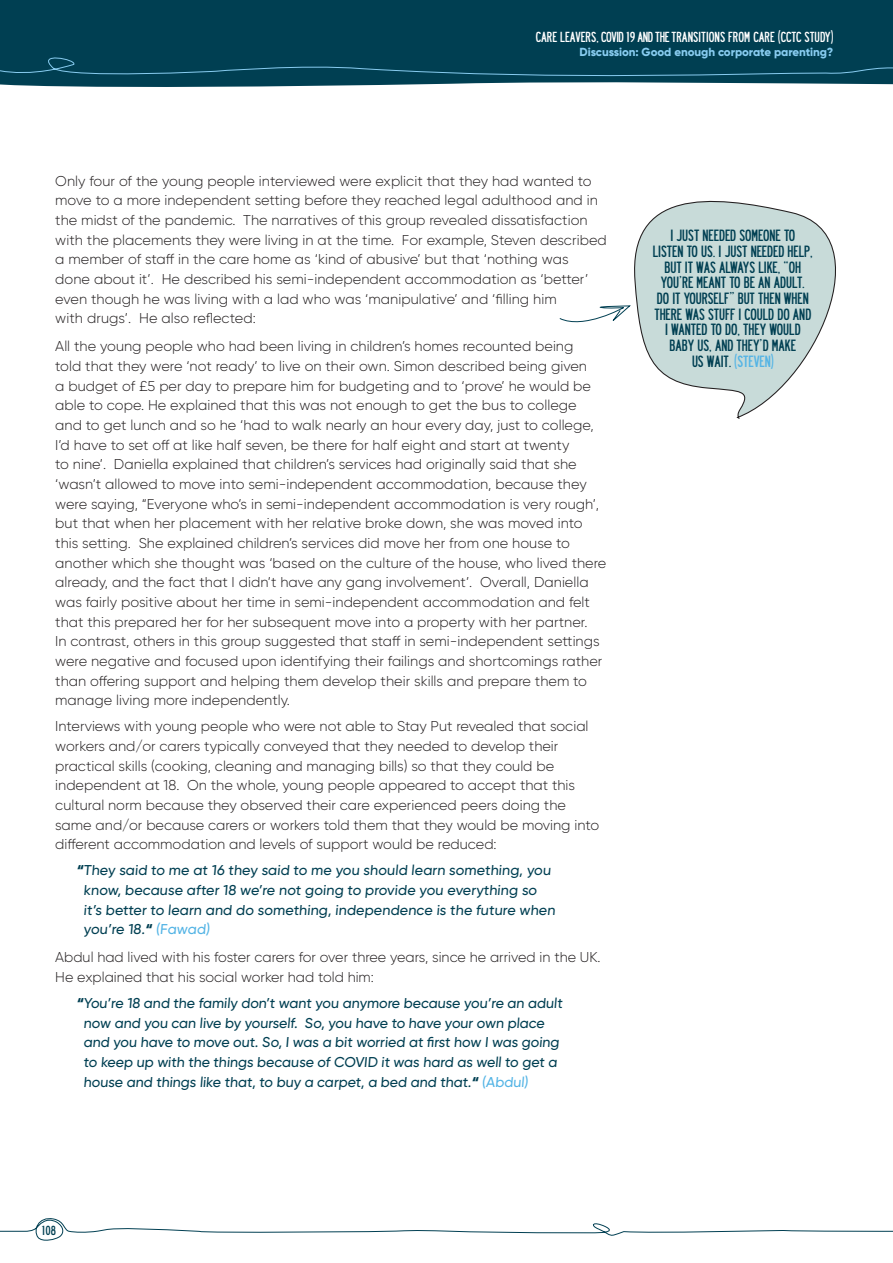
<style>
.page{position:relative;width:893px;height:1263px;background:#fff}
.page>*{position:absolute;margin:0;border:0;box-sizing:border-box;transform-origin:0 0}
.t1{font:300 14.25px/19.6px "Gilroy";color:#231f20}
.t2{font:500 14.25px/19.6px "Gilroy";color:#003f52}
.t3{font:14.25px/15.8px "Roadway";letter-spacing:-.005em;color:#003f52;text-align:center}
.t4{font:12.75px "Roadway";letter-spacing:.005em;color:#fff}
.t5{font:800 11.7px "Gilroy";letter-spacing:-.005em;color:#88ccf0}
.t6{font:11.55px "Roadway";color:#003f52}
.s1{font-weight:800}
.s2{color:#54b4e5}
</style>
<div class="page">
<div style="left:0;top:0;width:893px;height:87px;background:#003f52"></div>
<svg style="left:0;top:1218px;width:893px;height:23px"></svg>
<div style="left:0;top:51px;width:893px;height:30px;background:#003f52"></div>
<svg style="left:559px;top:305px;width:69px;height:18px"></svg>
<svg style="left:628px;top:200px;width:208px;height:219px;fill:#c8dbd9"></svg>
<p class="t4" style="left:536px;top:29px;width:299px">CARE LEAVERS, COVID 19 AND THE TRANSITIONS FROM CARE (CCTC STUDY)</p>
<p class="t5" style="left:580px;top:44px;width:255px">Discussion: Good enough corporate parenting?</p>
<p class="t1" style="left:55px;top:171px;width:553px">Only four of the young people interviewed were explicit that they had wanted to move to a more independent setting before they reached legal adulthood and in the midst of the pandemic. The narratives of this group revealed dissatisfaction with the placements they were living in at the time. For example, Steven described a member of staff in the care home as ‘kind of abusive’ but that ‘nothing was done about it’. He described his semi-independent accommodation as ‘better’ even though he was living with a lad who was ‘manipulative’ and ‘filling him<br>with drugs’. He also reflected:</p>
<p class="t1" style="left:55px;top:336px;width:553px">All the young people who had been living in children’s homes recounted being<br>told that they were ‘not ready’ to live on their own. Simon described being given<br>a budget of £5 per day to prepare him for budgeting and to ‘prove’ he would be able to cope. He explained that this was not enough to get the bus to college and to get lunch and so he ‘had to walk nearly an hour every day, just to college, I’d have to set off at like half seven, be there for half eight and start at twenty<br>to nine’. Daniella explained that children’s services had originally said that she ‘wasn’t allowed to move into semi-independent accommodation, because they were saying, “Everyone who’s in semi-independent accommodation is very rough’, but that when her placement with her relative broke down, she was moved into this setting. She explained children’s services did move her from one house to another which she thought was ‘based on the culture of the house, who lived there already, and the fact that I didn’t have any gang involvement’. Overall, Daniella was fairly positive about her time in semi-independent accommodation and felt that this prepared her for her subsequent move into a property with her partner.<br>In contrast, others in this group suggested that staff in semi-independent settings were negative and focused upon identifying their failings and shortcomings rather than offering support and helping them develop their skills and prepare them to manage living more independently.</p>
<p class="t1" style="left:55px;top:716px;width:545px">Interviews with young people who were not able to Stay Put revealed that social workers and/or carers typically conveyed that they needed to develop their practical skills (cooking, cleaning and managing bills) so that they could be independent at 18. On the whole, young people appeared to accept that this cultural norm because they observed their care experienced peers doing the same and/or because carers or workers told them that they would be moving into different accommodation and levels of support would be reduced:</p>
<p class="t2" style="left:83px;top:860px;width:475px;text-indent:-7px"><span class="s1">“</span>They said to me at 16 they said to me you should learn something, you know, because after 18 we’re not going to provide you everything so it’s better to learn and do something, independence is the future when you’re 18.<span class="s1">“</span> <span class="s2">(Fawad)</span></p>
<p class="t1" style="left:55px;top:947px;width:547px">Abdul had lived with his foster carers for over three years, since he arrived in the UK.<br>He explained that his social worker had told him:</p>
<p class="t2" style="left:84px;top:993px;width:482px;text-indent:-7px"><span class="s1">“</span>You’re 18 and the family don’t want you anymore because you’re an adult now and you can live by yourself. So, you have to have your own place and you have to move out. So, I was a bit worried at first how I was going to keep up with the things because of COVID it was hard as well to get a house and things like that, to buy a carpet, a bed and that.<span class="s1">“</span> <span class="s2">(Abdul)</span></p>
<p class="t3" style="left:653px;top:227px;width:162px">I JUST NEEDED SOMEONE TO<br>LISTEN TO US. I JUST NEEDED HELP,<br>BUT IT WAS ALWAYS LIKE, “OH<br>YOU’RE MEANT TO BE AN ADULT.<br>DO IT YOURSELF” BUT THEN WHEN<br>THERE WAS STUFF I COULD DO AND<br>I WANTED TO DO, THEY WOULD<br>BABY US, AND THEY’D MAKE<br>US WAIT. <span class="s2">(STEVEN)</span></p>
<p class="t6" style="left:42px;top:1222px;width:16px">108</p>
</div>
